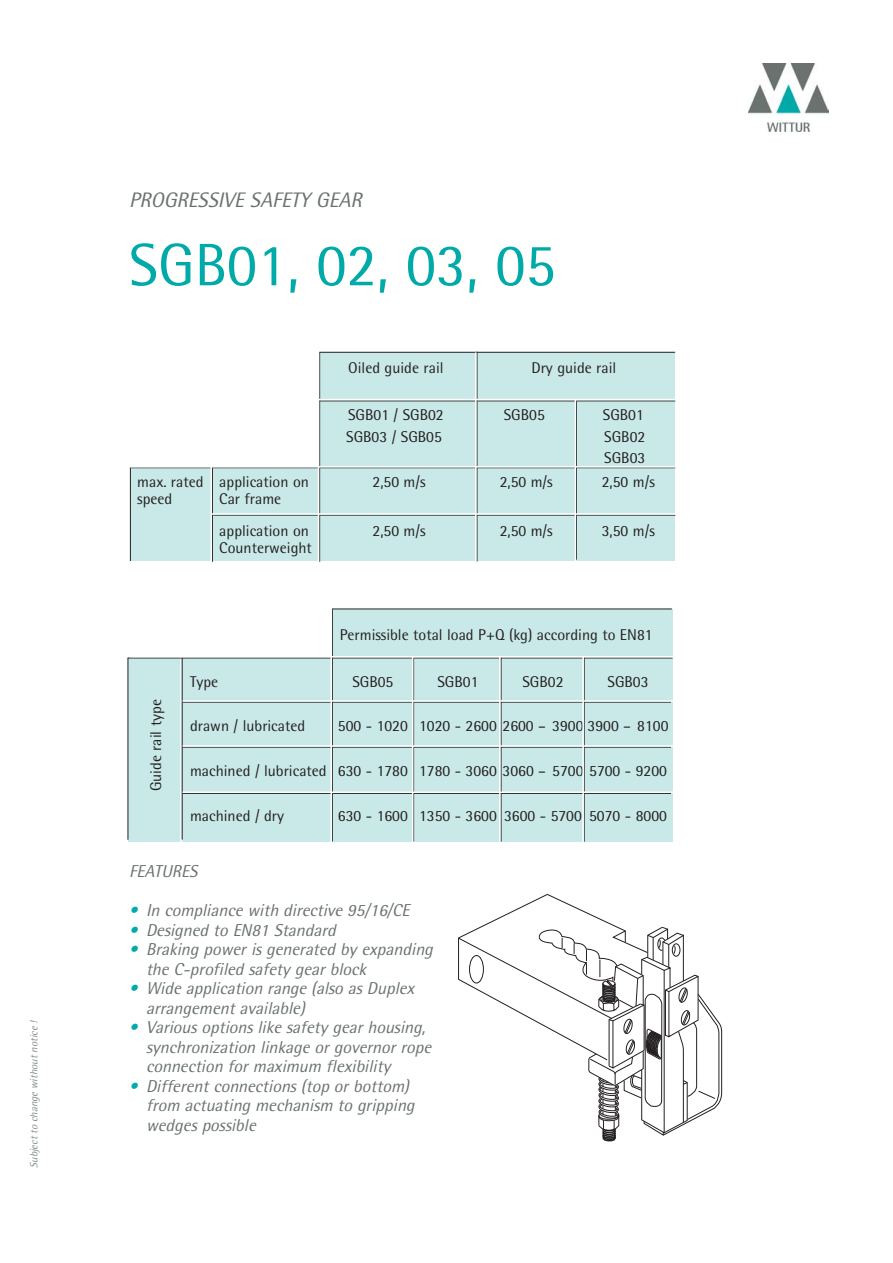
<style>
.page{position:relative;width:893px;height:1263px;background:#fff}
.page>*{position:absolute;margin:0;border:0;box-sizing:border-box;transform-origin:0 0}
.t1{font:60px "Rotis Semi Sans";color:#00aaa8}
.t2{font:italic 21px "Rotis Semi Sans";color:#6a726f}
.t3{font:italic 17.25px/19.5px "Rotis Semi Sans";color:#6a726f}
.t4{font:15.6px/21.5px "Rotis Semi Sans";color:#231f20}
.t5{font:italic 10.5px "Rotis Semi Sans";color:#838c89}
.s1{color:#00aaa8}
</style>
<div class="page">
<img style="left:748px;top:63px;width:80px;height:69px">
<div style="left:318px;top:352px;width:357px;height:118px;background:#c9e9e8"></div>
<div style="left:131px;top:468px;width:544px;height:93px;background:#c9e9e8"></div>
<hr style="left:319px;top:352px;width:1px;height:210px;background:#231f20">
<hr style="left:212px;top:466px;width:1px;height:96px;background:#231f20">
<hr style="left:477px;top:352px;width:1px;height:210px;background:#231f20">
<hr style="left:576px;top:401px;width:1px;height:159px;background:#231f20">
<hr style="left:318px;top:401px;width:357px;height:1px;background:#231f20">
<hr style="left:130px;top:467px;width:1px;height:94px;background:#231f20">
<hr style="left:314px;top:399px;width:369px;height:1px;background:#fff">
<hr style="left:318px;top:352px;width:357px;height:1px;background:#231f20">
<hr style="left:131px;top:467px;width:544px;height:1px;background:#231f20">
<hr style="left:128px;top:466px;width:550px;height:1px;background:#fff">
<hr style="left:213px;top:515px;width:462px;height:1px;background:#231f20">
<hr style="left:211px;top:513px;width:471px;height:2px;background:#fff">
<hr style="left:318px;top:344px;width:1px;height:234px;background:#fff">
<hr style="left:211px;top:453px;width:1px;height:125px;background:#fff">
<hr style="left:475px;top:352px;width:2px;height:227px;background:#fff">
<hr style="left:575px;top:400px;width:1px;height:170px;background:#fff">
<div style="left:332px;top:609px;width:340px;height:51px;background:#c9e9e8"></div>
<div style="left:128px;top:657px;width:544px;height:185px;background:#c9e9e8"></div>
<hr style="left:180px;top:656px;width:2px;height:203px;background:#fff">
<hr style="left:128px;top:658px;width:1px;height:182px;background:#231f20">
<hr style="left:182px;top:658px;width:1px;height:181px;background:#231f20">
<hr style="left:332px;top:609px;width:1px;height:232px;background:#231f20">
<hr style="left:413px;top:658px;width:1px;height:183px;background:#231f20">
<hr style="left:501px;top:657px;width:1px;height:185px;background:#231f20">
<hr style="left:584px;top:657px;width:1px;height:185px;background:#231f20">
<hr style="left:128px;top:658px;width:545px;height:1px;background:#231f20">
<hr style="left:332px;top:609px;width:340px;height:1px;background:#231f20">
<hr style="left:130px;top:656px;width:543px;height:1px;background:#fff">
<hr style="left:182px;top:702px;width:489px;height:1px;background:#231f20">
<hr style="left:183px;top:700px;width:491px;height:2px;background:#fff">
<hr style="left:182px;top:747px;width:489px;height:1px;background:#231f20">
<hr style="left:183px;top:745px;width:491px;height:2px;background:#fff">
<hr style="left:182px;top:793px;width:489px;height:1px;background:#231f20">
<hr style="left:183px;top:791px;width:491px;height:2px;background:#fff">
<hr style="left:331px;top:609px;width:1px;height:251px;background:#fff">
<hr style="left:412px;top:657px;width:1px;height:202px;background:#fff">
<hr style="left:499px;top:656px;width:2px;height:203px;background:#fff">
<hr style="left:582px;top:657px;width:2px;height:202px;background:#fff">
<svg style="left:458px;top:894px;width:264px;height:248px"></svg>
<p class="t5" style="left:30px;top:1168px;width:149px;rotate:-90deg">Subject to chang e without notice !</p>
<h2 class="t2" style="left:129px;top:193px;width:238px">PROGRESSIVE SAFETY GEAR</h2>
<h1 class="t1" style="left:129px;top:244px;width:428px">SGB01, 02, 03, 05</h1>
<p class="t4" style="left:348px;top:358px;width:97px">Oiled guide rail</p>
<p class="t4" style="left:531px;top:358px;width:86px">Dry guide rail</p>
<p class="t4" style="left:348px;top:406px;width:97px">SGB01 / SGB02</p>
<p class="t4" style="left:504px;top:406px;width:43px">SGB05</p>
<p class="t4" style="left:603px;top:406px;width:43px">SGB01</p>
<p class="t4" style="left:346px;top:427px;width:97px">SGB03 / SGB05</p>
<p class="t4" style="left:604px;top:427px;width:43px">SGB02<br>SGB03</p>
<p class="t4" style="left:137px;top:472px;width:173px">max. rated application on</p>
<p class="t4" style="left:373px;top:472px;width:55px">2,50 m/s</p>
<p class="t4" style="left:500px;top:472px;width:55px">2,50 m/s</p>
<p class="t4" style="left:602px;top:472px;width:55px">2,50 m/s</p>
<p class="t4" style="left:137px;top:489px;width:37px">speed</p>
<p class="t4" style="left:219px;top:484px;width:91px;line-height:32px">Car frame application on</p>
<p class="t4" style="left:373px;top:521px;width:55px">2,50 m/s</p>
<p class="t4" style="left:500px;top:521px;width:55px">2,50 m/s</p>
<p class="t4" style="left:602px;top:521px;width:55px">3,50 m/s</p>
<p class="t4" style="left:219px;top:539px;width:94px">Counterweight</p>
<p class="t4" style="left:147px;top:791px;width:94px;rotate:-90deg">Guide rail type</p>
<p class="t4" style="left:340px;top:625px;width:314px">Permissible total load P+Q (kg) according to EN81</p>
<p class="t4" style="left:190px;top:673px;width:30px">Type</p>
<p class="t4" style="left:352px;top:673px;width:43px">SGB05</p>
<p class="t4" style="left:437px;top:673px;width:43px">SGB01</p>
<p class="t4" style="left:522px;top:673px;width:43px">SGB02</p>
<p class="t4" style="left:607px;top:673px;width:43px">SGB03</p>
<p class="t4" style="left:190px;top:717px;width:117px">drawn / lubricated</p>
<p class="t4" style="left:338px;top:717px;width:332px">500 - 1020 1020 - 2600 2600 – 3900 3900 – 8100</p>
<p class="t4" style="left:190px;top:762px;width:478px">machined / lubricated 630 - 1780 1780 - 3060 3060 – 5700 5700 - 9200</p>
<p class="t4" style="left:190px;top:806px;width:95px">machined / dry</p>
<p class="t4" style="left:338px;top:806px;width:331px">630 - 1600 1350 - 3600 3600 - 5700 5070 - 8000</p>
<p class="t3" style="left:129px;top:863px;width:73px">FEATURES</p>
<p class="t3" style="left:129px;top:902px;width:285px"><span class="s1">•</span> In compliance with directive 95/16/CE</p>
<p class="t3" style="left:129px;top:922px;width:212px"><span class="s1">•</span> Designed to EN81 Standard</p>
<p class="t3" style="left:146px;top:941px;width:292px;text-indent:-17px"><span class="s1">•</span> Braking power is generated by expanding the C-profiled safety gear block</p>
<p class="t3" style="left:146px;top:980px;width:273px;text-indent:-17px"><span class="s1">•</span> Wide application range (also as Duplex arran gement available)</p>
<p class="t3" style="left:146px;top:1019px;width:290px;text-indent:-17px"><span class="s1">•</span> Various options like safety gear housing, synchronization linkage or governor rope connection for maximum flexibility</p>
<p class="t3" style="left:146px;top:1078px;width:273px;text-indent:-17px"><span class="s1">•</span> Different connections (top or bottom) from actuating mechanism to gripping wedges possible</p>
</div>
